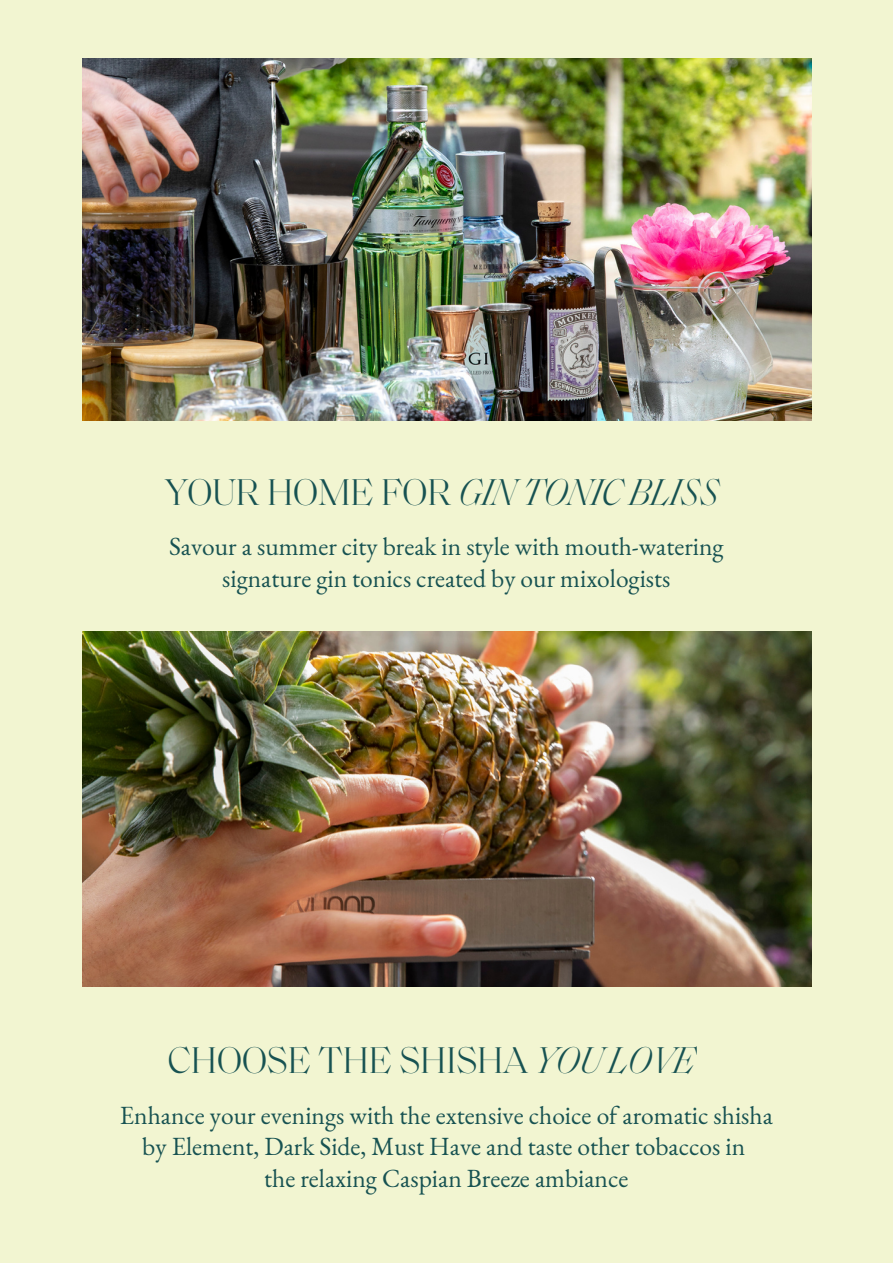
<style>
.page{position:relative;width:893px;height:1264px;background:#fff}
.page>*{position:absolute;margin:0;border:0;box-sizing:border-box;transform-origin:0 0}
.t1{font:italic 300 37.95px "Saol Display";color:#175252}
.t2{font:300 37.8px "Saol Display";color:#175252}
.t3{font:25.5px/31.5px "EB Garamond";color:#175252;text-align:center}
.s1{font-style:normal;font-size:37.8px}
.s2{font-style:italic;font-size:37.95px}
</style>
<div class="page">
<div style="left:0;top:0;width:892px;height:1262px;background:#f2f5d1"></div>
<img style="left:82px;top:631px;width:729px;height:355px">
<img style="left:82px;top:58px;width:729px;height:362px">
<p class="t1" style="left:165px;top:476px;width:555px"><span class="s1">YOUR HOME FOR</span> GIN TONIC BLISS</p>
<p class="t3" style="left:169px;top:530px;width:556px">Savour a summer city break in style with mouth-watering signature gin tonics created by our mixologists</p>
<p class="t2" style="left:168px;top:1044px;width:529px">CHOOSE THE SHISHA <span class="s2">YOU LOVE</span></p>
<p class="t3" style="left:120px;top:1098px;width:654px">Enhance your evenings with the extensive choice of aromatic shisha by Element, Dark Side, Must Have and taste other tobaccos in</p>
<p class="t3" style="left:264px;top:1161px;width:365px">the relaxing Caspian Breeze ambiance</p>
</div>
